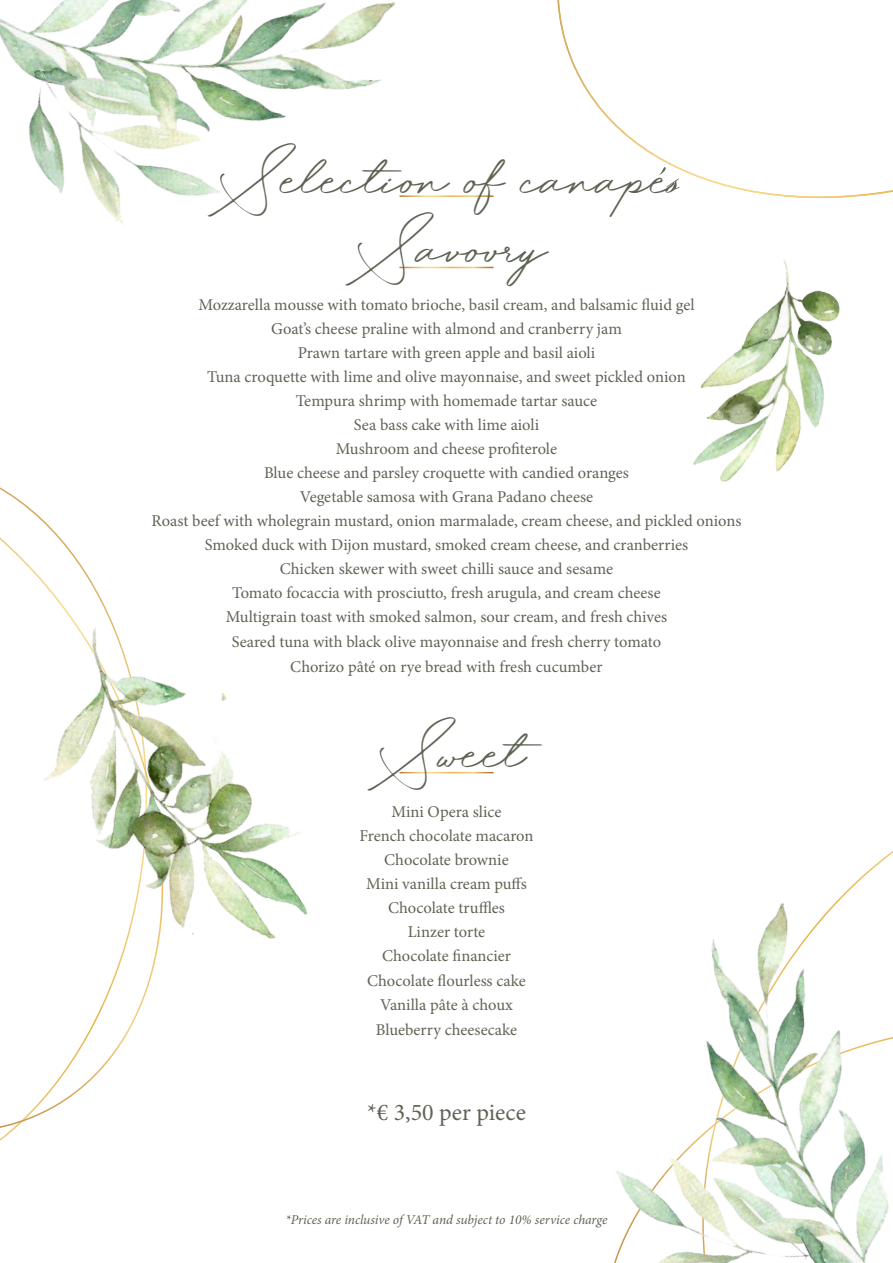
<style>
.page{position:relative;width:893px;height:1263px;background:#fff}
.page>*{position:absolute;margin:0;border:0;box-sizing:border-box;transform-origin:0 0}
.t1{font:42px/69px "Magdallena";color:#5e6454;text-align:center}
.t2{font:24px "Minion Pro";color:#5e6454}
.t3{font:16.5px/24px "Minion Pro";color:#5e6454;text-align:center}
.t4{font:italic 13.5px "Minion Pro";letter-spacing:-.005em;color:#5e6454}
.s1{font-family:"Exmouth";font-size:54px}
</style>
<div class="page">
<img style="left:50px;top:0;width:345px;height:121px">
<img style="left:0;top:14px;width:242px;height:211px">
<svg style="left:0;top:487px;width:143px;height:654px"></svg>
<svg style="left:557px;top:0;width:336px;height:198px"></svg>
<img style="left:0;top:582px;width:308px;height:420px">
<img style="left:693px;top:260px;width:147px;height:222px">
<img style="left:620px;top:895px;width:273px;height:368px">
<svg style="left:659px;top:167px;width:7px;height:8px"></svg>
<h1 class="t1" style="left:208px;top:143px;width:479px">Selection of canape<span class="s1">s<br></span>Savoury</h1>
<p class="t3" style="left:151px;top:292px;width:591px">Mozzarella mousse with tomato brioche, basil cream, and balsamic fluid gel<br>Goat’s cheese praline with almond and cranberry jam<br>Prawn tartare with green apple and basil aioli<br>Tuna croquette with lime and olive mayonnaise, and sweet pickled onion<br>Tempura shrimp with homemade tartar sauce<br>Sea bass cake with lime aioli<br>Mushroom and cheese profiterole<br>Blue cheese and parsley croquette with candied oranges<br>Vegetable samosa with Grana Padano cheese<br>Roast beef with wholegrain mustard, onion marmalade, cream cheese, and pickled onions Smoked duck with Dijon mustard, smoked cream cheese, and cranberries<br>Chicken skewer with sweet chilli sauce and sesame<br>Tomato focaccia with prosciutto, fresh arugula, and cream cheese<br>Multigrain toast with smoked salmon, sour cream, and fresh chives<br>Seared tuna with black olive mayonnaise and fresh cherry tomato</p>
<p class="t3" style="left:290px;top:655px;width:314px">Chorizo pâté on rye bread with fresh cucumber</p>
<h1 class="t1" style="left:367px;top:718px;width:160px">Sweet</h1>
<p class="t3" style="left:359px;top:800px;width:176px">Mini Opera slice<br>French chocolate macaron<br>Chocolate brownie<br>Mini vanilla cream puffs<br>Chocolate truffles<br>Linzer torte<br>Chocolate financier<br>Chocolate flourless cake<br>Vanilla pâte à choux</p>
<p class="t3" style="left:376px;top:1018px;width:143px">Blueberry cheesecake</p>
<h2 class="t2" style="left:367px;top:1096px;width:160px">*€ 3,50 per piece</h2>
<p class="t4" style="left:285px;top:1210px;width:324px">*Prices are inclusive of VAT and subject to 10% service charge</p>
</div>
